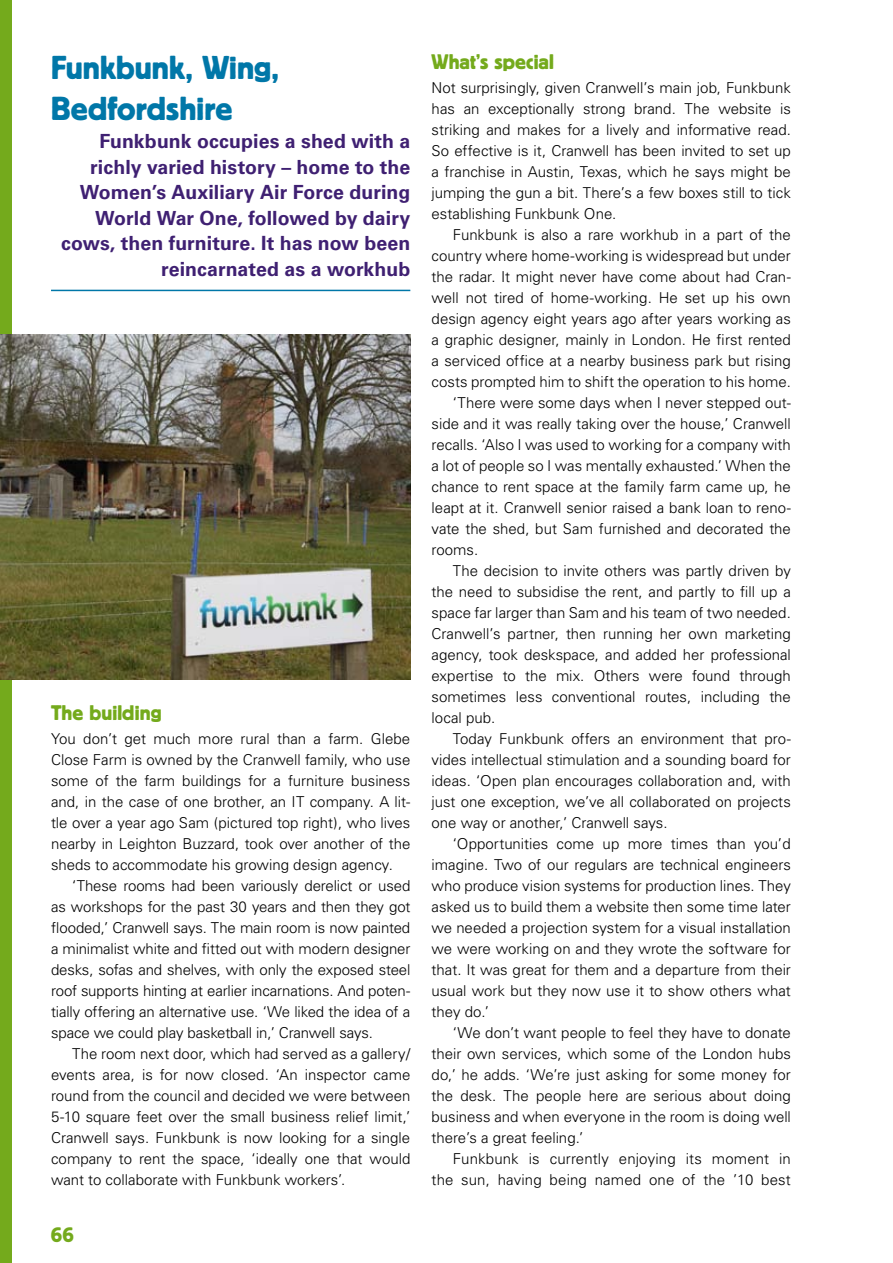
<style>
.page{position:relative;width:893px;height:1263px;background:#fff}
.page>*{position:absolute;margin:0;border:0;box-sizing:border-box;transform-origin:0 0}
.t1{font:33px/40.5px "Block BE";color:#0077a8}
.t2{font:21px "Block BE";letter-spacing:.005em;color:#74aa1c}
.t3{font:700 19.5px/25.5px "Univers";letter-spacing:.005em;color:#3f2072;text-align:right}
.t4{font:300 15px/21px "Univers";color:#000;text-align:justify}
</style>
<div class="page">
<div style="left:0;top:0;width:11px;height:1263px;background:#74aa1c"></div>
<hr style="left:51px;top:290px;width:359px;height:1px;background:#0077a8">
<img style="left:0;top:334px;width:410px;height:345px">
<h1 class="t1" style="left:51px;top:46px;width:229px">Funkbunk, Wing,<br>Bedfordshire</h1>
<h3 class="t3" style="left:61px;top:129px;width:351px">Funkbunk occupies a shed with a richly varied history – home to the<br>Women’s Auxiliary Air Force during<br>World War One, followed by dairy cows, then furniture. It has now been reincarnated as a workhub</h3>
<h2 class="t2" style="left:51px;top:701px;width:112px">The building</h2>
<p class="t4" style="left:51px;top:728px;width:361px">You don’t get much more rural than a farm. Glebe Close Farm is owned by the Cranwell family, who use some of the farm buildings for a furniture business and, in the case of one brother, an IT company. A lit&shy;tle over a year ago Sam (pictured top right), who lives nearby in Leighton Buzzard, took over another of the sheds to accommodate his growing design agency.</p>
<p class="t4" style="left:51px;top:875px;width:361px;text-indent:21px">‘These rooms had been variously derelict or used as workshops for the past 30 years and then they got flooded,’ Cranwell says. The main room is now painted a minimalist white and fitted out with modern designer desks, sofas and shelves, with only the exposed steel roof supports hinting at earlier incarnations. And poten&shy;tially offering an alternative use. ‘We liked the idea of a space we could play basketball in,’ Cranwell says.</p>
<p class="t4" style="left:51px;top:1043px;width:361px;text-indent:21px">The room next door, which had served as a gallery/ events area, is for now closed. ‘An inspector came round from the council and decided we were between 5-10 square feet over the small business relief limit,’ Cranwell says. Funkbunk is now looking for a single company to rent the space, ‘ideally one that would want to collaborate with Funkbunk workers’.</p>
<h2 class="t2" style="left:51px;top:1223px;width:24px">66</h2>
<h2 class="t2" style="left:432px;top:50px;width:124px">What’s special</h2>
<p class="t4" style="left:432px;top:77px;width:361px">Not surprisingly, given Cranwell’s main job, Funkbunk has an exceptionally strong brand. The website is striking and makes for a lively and informative read.<br>So effective is it, Cranwell has been invited to set up a franchise in Austin, Texas, which he says might be jumping the gun a bit. There’s a few boxes still to tick establishing Funkbunk One.</p>
<p class="t4" style="left:453px;top:224px;width:339px">Funkbunk is also a rare workhub in a part of the</p>
<p class="t4" style="left:432px;top:245px;width:361px">country where home-working is widespread but under</p>
<p class="t4" style="left:432px;top:266px;width:361px">the radar. It might never have come about had Cran-</p>
<p class="t4" style="left:432px;top:287px;width:361px">well not tired of home-working. He set up his own</p>
<p class="t4" style="left:432px;top:308px;width:361px">design agency eight years ago after years working as</p>
<p class="t4" style="left:432px;top:329px;width:361px">a graphic designer, mainly in London. He first rented</p>
<p class="t4" style="left:432px;top:350px;width:361px">a serviced office at a nearby business park but rising</p>
<p class="t4" style="left:432px;top:371px;width:361px">costs prompted him to shift the operation to his home.</p>
<p class="t4" style="left:453px;top:392px;width:340px">‘There were some days when I never stepped out-</p>
<p class="t4" style="left:432px;top:413px;width:361px">side and it was really taking over the house,’ Cranwell</p>
<p class="t4" style="left:432px;top:434px;width:361px">recalls. ‘Also I was used to working for a company with</p>
<p class="t4" style="left:432px;top:455px;width:361px">a lot of people so I was mentally exhausted.’ When the</p>
<p class="t4" style="left:432px;top:476px;width:361px">chance to rent space at the family farm came up, he</p>
<p class="t4" style="left:432px;top:497px;width:361px">leapt at it. Cranwell senior raised a bank loan to reno-</p>
<p class="t4" style="left:432px;top:518px;width:361px">vate the shed, but Sam furnished and decorated the</p>
<p class="t4" style="left:432px;top:539px;width:48px">rooms.</p>
<p class="t4" style="left:453px;top:560px;width:340px">The decision to invite others was partly driven by</p>
<p class="t4" style="left:432px;top:581px;width:361px">the need to subsidise the rent, and partly to fill up a</p>
<p class="t4" style="left:432px;top:602px;width:361px">space far larger than Sam and his team of two needed.</p>
<p class="t4" style="left:432px;top:623px;width:361px">Cranwell’s partner, then running her own marketing</p>
<p class="t4" style="left:432px;top:644px;width:361px">agency, took deskspace, and added her professional</p>
<p class="t4" style="left:432px;top:665px;width:361px">expertise to the mix. Others were found through</p>
<p class="t4" style="left:432px;top:686px;width:361px">sometimes less conventional routes, including the</p>
<p class="t4" style="left:432px;top:707px;width:65px">local pub.</p>
<p class="t4" style="left:453px;top:728px;width:340px">Today Funkbunk offers an environment that pro-</p>
<p class="t4" style="left:432px;top:749px;width:361px">vides intellectual stimulation and a sounding board for</p>
<p class="t4" style="left:432px;top:770px;width:361px">ideas. ‘Open plan encourages collaboration and, with</p>
<p class="t4" style="left:432px;top:791px;width:361px">just one exception, we’ve all collaborated on projects</p>
<p class="t4" style="left:432px;top:812px;width:237px">one way or another,’ Cranwell says.</p>
<p class="t4" style="left:453px;top:833px;width:340px">‘Opportunities come up more times than you’d</p>
<p class="t4" style="left:432px;top:854px;width:361px">imagine. Two of our regulars are technical engineers</p>
<p class="t4" style="left:432px;top:875px;width:361px">who produce vision systems for production lines. They</p>
<p class="t4" style="left:432px;top:896px;width:361px">asked us to build them a website then some time later</p>
<p class="t4" style="left:432px;top:917px;width:361px">we needed a projection system for a visual installation</p>
<p class="t4" style="left:432px;top:938px;width:361px">we were working on and they wrote the software for</p>
<p class="t4" style="left:432px;top:959px;width:361px">that. It was great for them and a departure from their</p>
<p class="t4" style="left:432px;top:980px;width:361px">usual work but they now use it to show others what</p>
<p class="t4" style="left:432px;top:1001px;width:59px">they do.’</p>
<p class="t4" style="left:453px;top:1022px;width:340px">‘We don’t want people to feel they have to donate</p>
<p class="t4" style="left:432px;top:1043px;width:361px">their own services, which some of the London hubs</p>
<p class="t4" style="left:432px;top:1064px;width:361px">do,’ he adds. ‘We’re just asking for some money for</p>
<p class="t4" style="left:432px;top:1085px;width:361px">the desk. The people here are serious about doing</p>
<p class="t4" style="left:432px;top:1106px;width:361px">business and when everyone in the room is doing well</p>
<p class="t4" style="left:432px;top:1127px;width:153px">there’s a great feeling.’</p>
<p class="t4" style="left:453px;top:1148px;width:340px">Funkbunk is currently enjoying its moment in</p>
<p class="t4" style="left:432px;top:1169px;width:361px">the sun, having being named one of the ’10 best</p>
</div>
